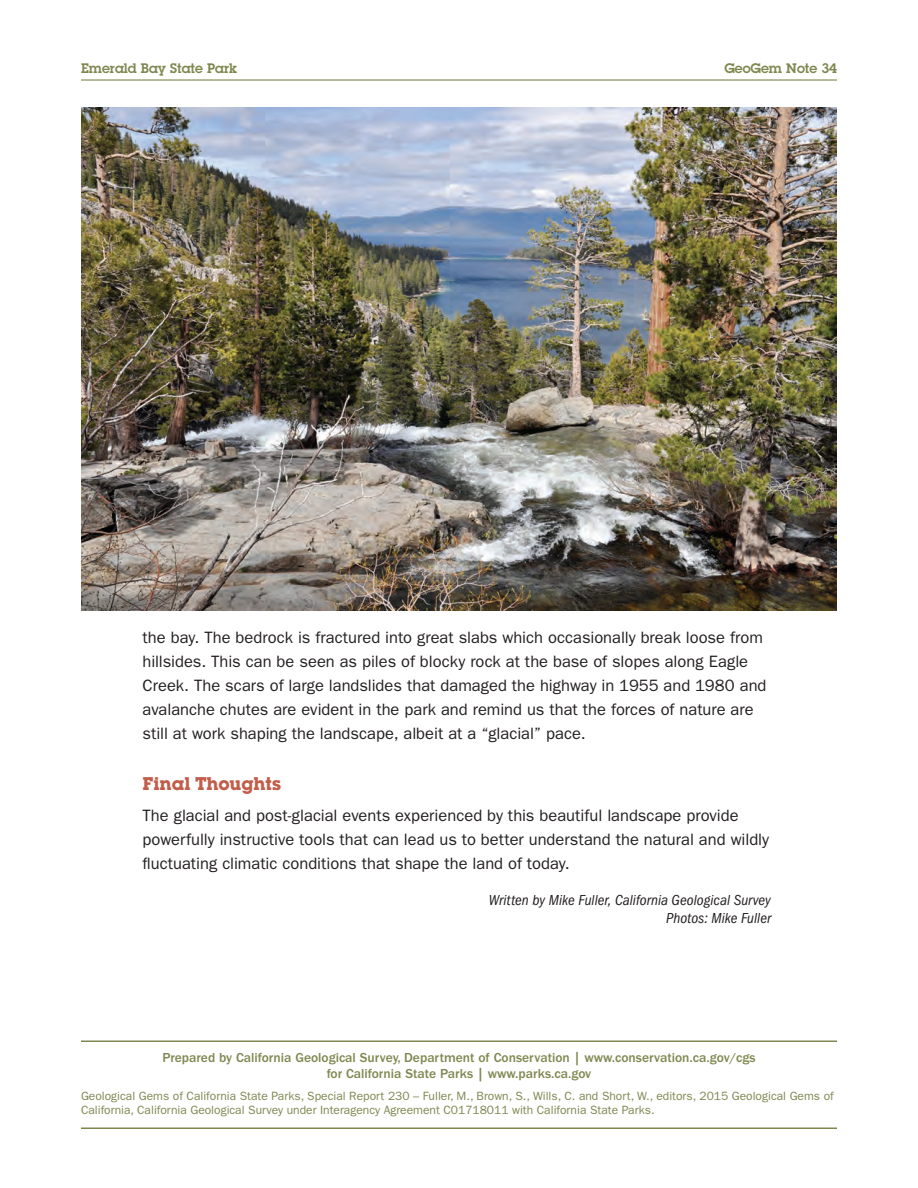
<style>
.page{position:relative;width:918px;height:1188px;background:#fff}
.page>*{position:absolute;margin:0;border:0;box-sizing:border-box;transform-origin:0 0}
.t1{font:700 18px "Lubalin Graph Std";letter-spacing:-.005em;color:#c25d49}
.Body{font:16.5px/24px "ITC Franklin Gothic Std";color:#231f20}
.ByLine{font:italic condensed 15px/18px "ITC Franklin Gothic Std";letter-spacing:.005em;color:#231f20;text-align:right}
.t2{font:500 13.5px/16.2px "ITC Franklin Gothic Std";color:#7f874f;text-align:center}
.Header_pages{font:600 13.5px "Lubalin Graph Std";color:#7f874f}
.t3{font:12px/14.4px "ITC Franklin Gothic Std";color:#7f874f}
</style>
<div class="page">
<hr style="left:81px;top:1041px;width:756px;height:1px;background:#7f874f">
<hr style="left:81px;top:1128px;width:756px;height:1px;background:#7f874f">
<hr style="left:81px;top:79px;width:756px;height:2px;background:#7f874f">
<img style="left:81px;top:108px;width:756px;height:502px">
<p class="Header_pages" style="left:81px;top:59px;width:158px">Emerald Bay State Park</p>
<p class="Header_pages" style="left:724px;top:59px;width:114px">GeoGem Note 34</p>
<p class="Body" style="left:143px;top:625px;width:626px">the bay. The bedrock is fractured into great slabs which occasionally break loose from hillsides. This can be seen as piles of blocky rock at the base of slopes along Eagle Creek. The scars of large landslides that damaged the highway in 1955 and 1980 and avalanche chutes are evident in the park and remind us that the forces of nature are still at work shaping the landscape, albeit at a “glacial” pace.</p>
<p class="t1" style="left:143px;top:772px;width:140px">Final Thoughts</p>
<p class="Body" style="left:143px;top:803px;width:628px">The glacial and post-glacial events experienced by this beautiful landscape provide powerfully instructive tools that can lead us to better understand the natural and wildly fluctuating climatic conditions that shape the land of today.</p>
<p class="ByLine" style="left:489px;top:891px;width:284px">Written by Mike Fuller, California Geological Survey<br>Photos: Mike Fuller</p>
<p class="t2" style="left:162px;top:1050px;width:595px">Prepared by California Geological Survey, Department of Conservation | www.conservation.ca.gov/cgs for California State Parks | www.parks.ca.gov</p>
<p class="t3" style="left:81px;top:1088px;width:754px">Geological Gems of California State Parks, Special Report 230 – Fuller, M., Brown, S., Wills, C. and Short, W., editors, 2015 Geological Gems of<br>California, California Geological Survey under Interagency Agreement C01718011 with California State Parks.</p>
</div>
